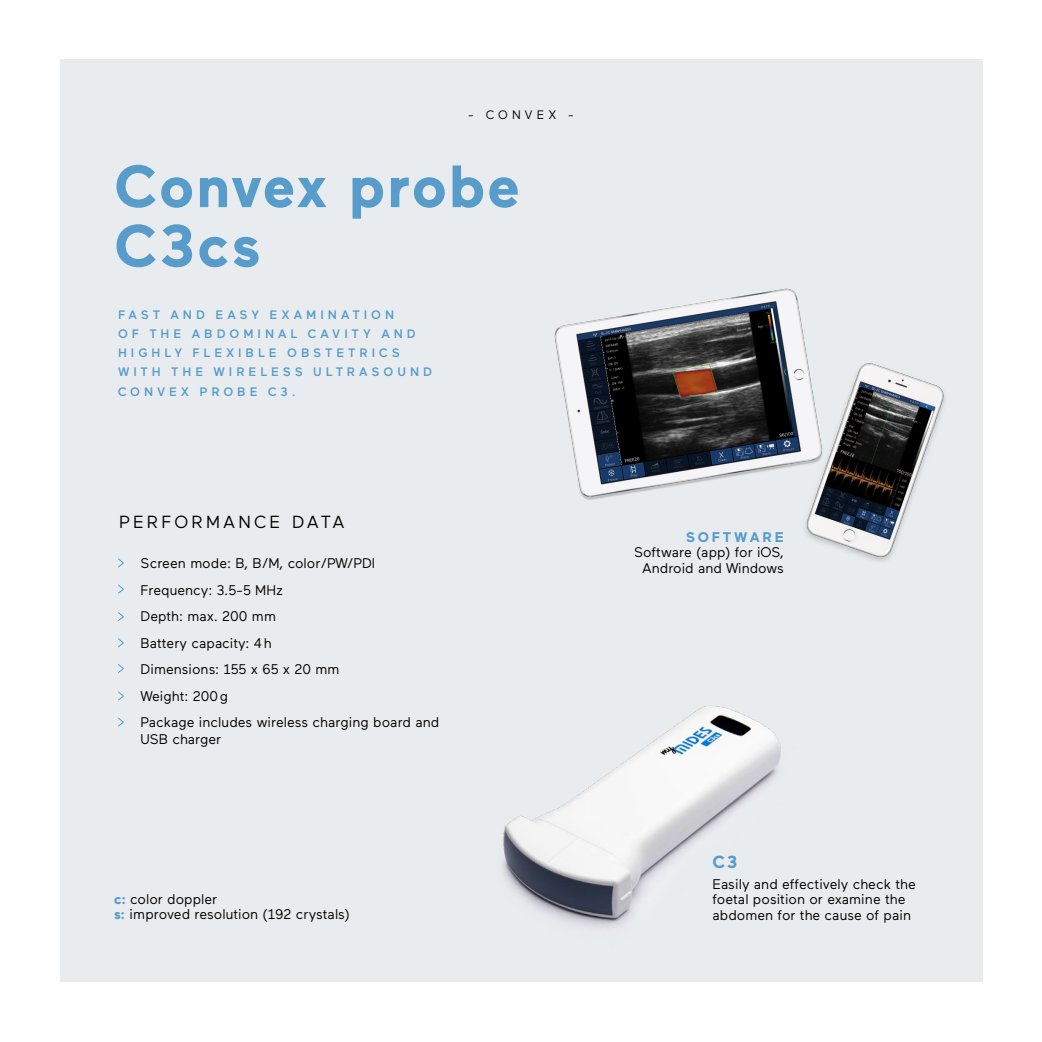
<style>
.page{position:relative;width:1042px;height:1042px;background:#fff}
.page>*{position:absolute;margin:0;border:0;box-sizing:border-box;transform-origin:0 0}
.t1{font:700 59.5px/59.5px "Maax";letter-spacing:.03em;color:#579ccb}
.t2{font:17.5px "Maax";letter-spacing:.18em;color:#000}
.t3{font:700 17.5px "Maax";color:#579ccb}
.t4{font:14px/26.6px "Maax";color:#000}
.t5{font:700 14px "Maax";letter-spacing:.2em;color:#579ccb}
.t6{font:500 12.25px/19.2px "Maax";letter-spacing:.32em;color:#579ccb}
.t7{font:12.25px "Maax";letter-spacing:.34em;color:#000}
.s1{font-weight:700;color:#579ccb}
</style>
<div class="page">
<div style="left:60px;top:60px;width:922px;height:922px;background:#e9ecee"></div>
<img style="left:502px;top:706px;width:279px;height:222px">
<img style="left:554px;top:288px;width:391px;height:274px">
<svg style="left:118px;top:558px;width:6px;height:10px"></svg>
<svg style="left:118px;top:612px;width:6px;height:9px"></svg>
<svg style="left:118px;top:691px;width:6px;height:10px"></svg>
<svg style="left:118px;top:584px;width:6px;height:10px"></svg>
<svg style="left:118px;top:664px;width:6px;height:9px"></svg>
<svg style="left:118px;top:638px;width:6px;height:10px"></svg>
<svg style="left:118px;top:717px;width:6px;height:10px"></svg>
<p class="t7" style="left:468px;top:108px;width:108px">- CONVEX -</p>
<h1 class="t1" style="left:114px;top:157px;width:407px">Convex probe<br>C3cs</h1>
<p class="t6" style="left:118px;top:305px;width:316px">FAST AND EASY EXAMINATION<br>OF THE ABDOMINAL CAVITY AND<br>HIGHLY FLEXIBLE OBSTETRICS<br>WITH THE WIRELESS ULTRASOUND<br>CONVEX PROBE C3.</p>
<p class="t2" style="left:119px;top:513px;width:227px">PERFORMANCE DATA</p>
<p class="t4" style="left:141px;top:550px;width:300px">Screen mode: B, B/M, color/PW/PDI<br>Frequency: 3.5-5 MHz<br>Depth: max. 200 mm<br>Battery capacity: 4h<br>Dimensions: 155 x 65 x 20 mm<br>Weight: 200g<br>Package includes wireless charging board and</p>
<p class="t4" style="left:141px;top:726px;width:82px">USB charger</p>
<p class="t4" style="left:114px;top:891px;width:237px;line-height:15.8px"><span class="s1">c:</span> color doppler<br><span class="s1">s:</span> improved resolution (192 crystals)</p>
<p class="t5" style="left:686px;top:529px;width:99px">SOFTWARE</p>
<p class="t4" style="left:634px;top:545px;width:151px;line-height:15.8px;text-align:center">Software (app) for iOS,<br>Android and Windows</p>
<p class="t3" style="left:712px;top:852px;width:27px">C3</p>
<p class="t4" style="left:712px;top:876px;width:205px;line-height:15.8px">Easily and effectively check the foetal position or examine the abdomen for the cause of pain</p>
</div>
